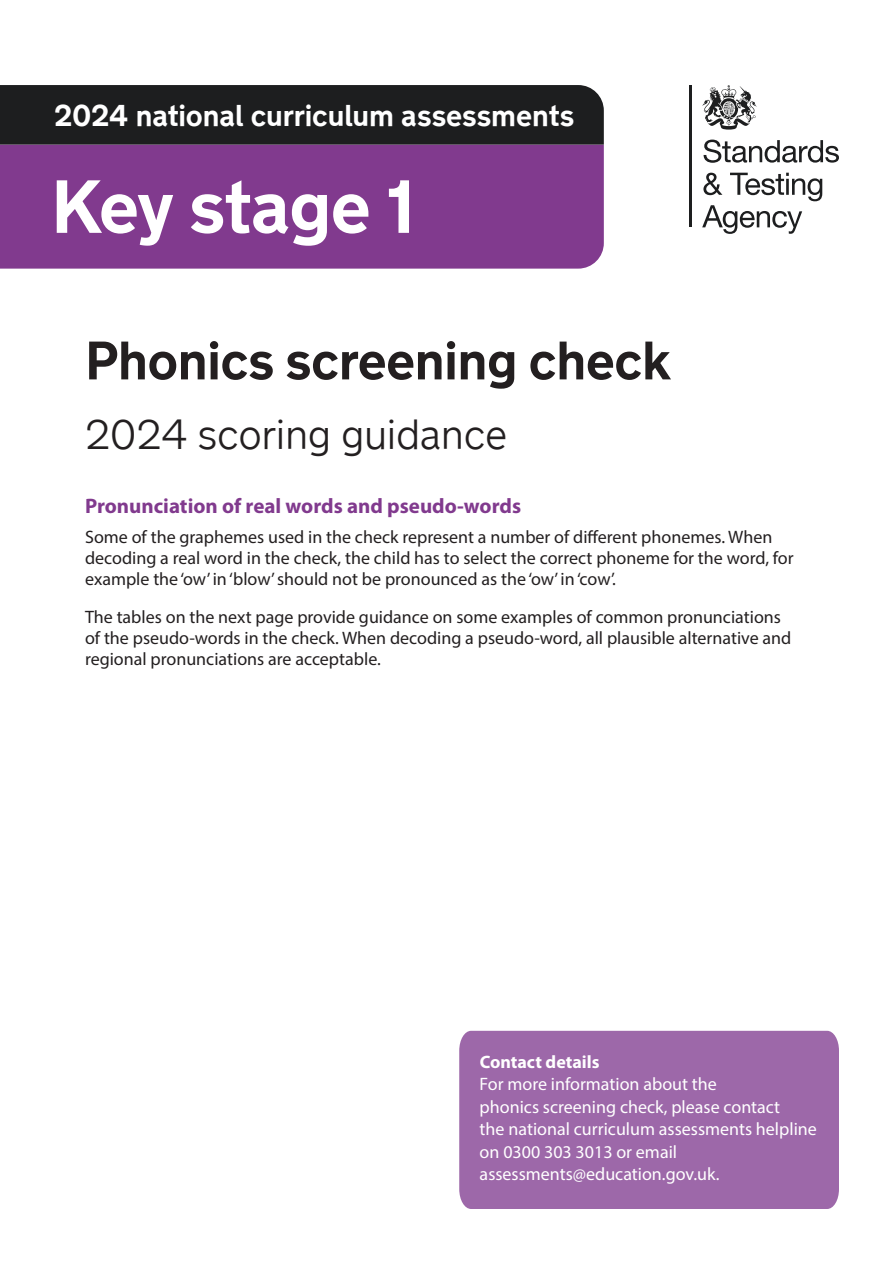
<style>
.page{position:relative;width:893px;height:1263px;background:#fff}
.page>*{position:absolute;margin:0;border:0;box-sizing:border-box;transform-origin:0 0}
.KeyStage{font:700 75px "New Transport";letter-spacing:-.015em;color:#fff}
.t1{font:700 54px "New Transport";letter-spacing:-.01em;color:#231f20}
.t2{font:300 42px "New Transport";letter-spacing:-.01em;color:#231f20}
.National_Curriculum{font:700 30px "New Transport";letter-spacing:-.005em;color:#fff}
.H3_-_Sub_header{font:700 21px "Myriad Pro";color:#813a8e}
.P__paragraph_text{font:18px/21px "Myriad Pro";color:#231f20}
.P__paragraph_text-2{font:18px/22.5px "Myriad Pro";color:#fff}
.s1{font-weight:700}
</style>
<div class="page">
<div style="left:459px;top:1031px;width:380px;height:178px;background:#9d68a9"></div>
<hr style="left:689px;top:85px;width:3px;height:142px;background:#1d1e1f">
<svg style="left:702px;top:85px;width:55px;height:45px"></svg>
<svg style="left:704px;top:140px;width:135px;height:23px"></svg>
<svg style="left:702px;top:173px;width:120px;height:61px"></svg>
<div style="left:0;top:145px;width:604px;height:124px;background:#813a8e"></div>
<div style="left:0;top:85px;width:604px;height:60px;background:#1d1e1f"></div>
<p class="National_Curriculum" style="left:54px;top:97px;width:522px">2024 national curriculum assessments</p>
<p class="KeyStage" style="left:51px;top:159px;width:365px">Key stage 1</p>
<p class="t1" style="left:85px;top:326px;width:587px">Phonics screening check</p>
<p class="t2" style="left:85px;top:408px;width:424px">2024 scoring guidance</p>
<p class="H3_-_Sub_header" style="left:85px;top:492px;width:438px">Pronunciation of real words and pseudo-words</p>
<p class="P__paragraph_text" style="left:85px;top:526px;width:710px">Some of the graphemes used in the check represent a number of different phonemes. When decoding a real word in the check, the child has to select the correct phoneme for the word, for example the ‘ow’ in ‘blow’ should not be pronounced as the ‘ow’ in ‘cow’.</p>
<p class="P__paragraph_text" style="left:85px;top:606px;width:708px">The tables on the next page provide guidance on some examples of common pronunciations of the pseudo-words in the check. When decoding a pseudo-word, all plausible alternative and regional pronunciations are acceptable.</p>
<p class="P__paragraph_text-2" style="left:480px;top:1050px;width:339px"><span class="s1">Contact details<br></span>For more information about the<br>phonics screening check, please contact<br>the national curriculum assessments helpline on 0300 303 3013 or email assessments@education.gov.uk.</p>
</div>
